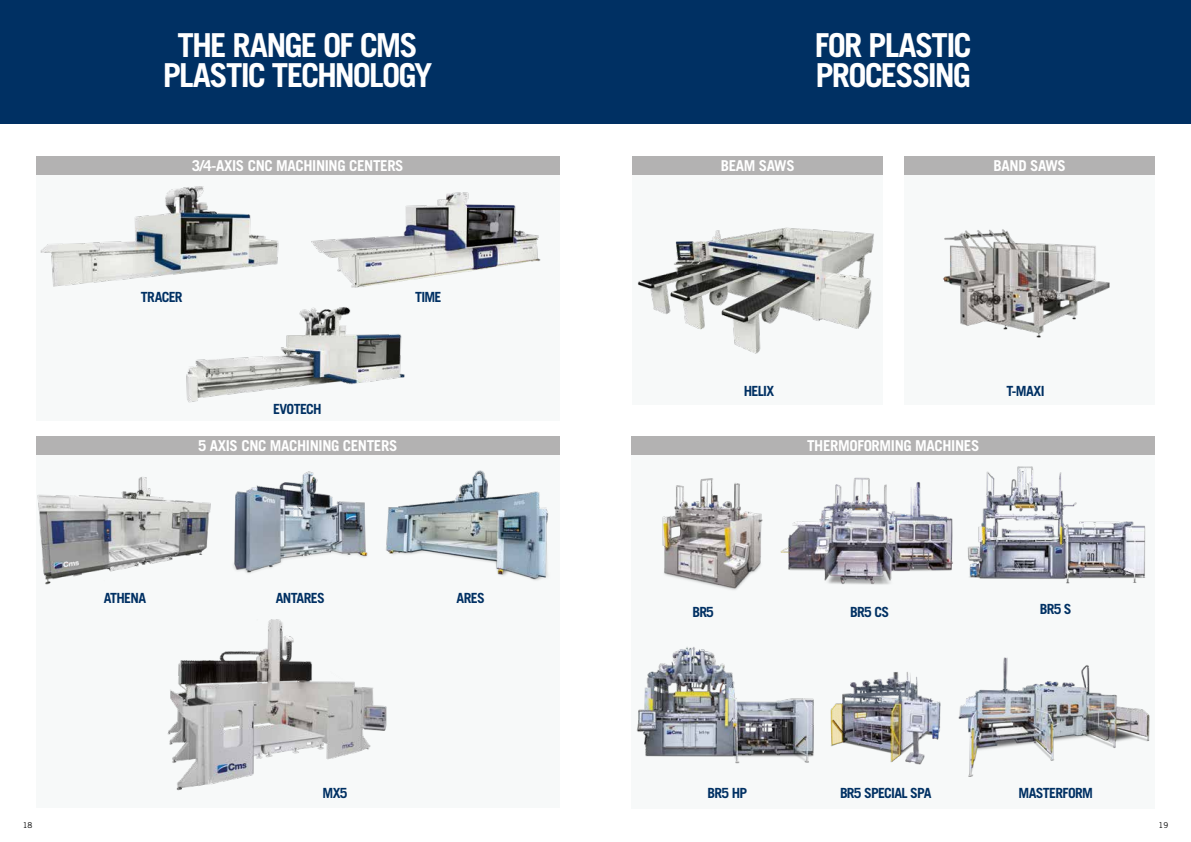
<style>
.page{position:relative;width:1191px;height:842px;background:#fff}
.page>*{position:absolute;margin:0;border:0;box-sizing:border-box;transform-origin:0 0}
.t1{font:700 33px/30.6px "Trade Gothic LT Std";letter-spacing:-.055em;color:#fff;text-align:center}
.t2{font:700 15px "Trade Gothic LT Std";letter-spacing:-.025em;color:#fff}
.t3{font:700 14px "Trade Gothic LT Std";letter-spacing:-.05em;color:#003063}
.t4{font:8px "Trade Gothic LT Std";color:#000}
</style>
<div class="page">
<div style="left:0;top:0;width:1191px;height:123px;background:#003063"></div>
<div style="left:36px;top:156px;width:523px;height:264px;background:#f7f9f9"></div>
<div style="left:36px;top:156px;width:523px;height:18px;background:#b3b2b2"></div>
<img style="left:40px;top:186px;width:239px;height:101px">
<div style="left:904px;top:156px;width:251px;height:248px;background:#f7f9f9"></div>
<div style="left:904px;top:156px;width:251px;height:18px;background:#b3b2b2"></div>
<img style="left:943px;top:229px;width:167px;height:109px">
<div style="left:631px;top:437px;width:524px;height:371px;background:#f7f9f9"></div>
<div style="left:631px;top:437px;width:524px;height:18px;background:#b3b2b2"></div>
<img style="left:636px;top:647px;width:178px;height:117px">
<img style="left:830px;top:672px;width:111px;height:93px">
<img style="left:958px;top:657px;width:192px;height:120px">
<img style="left:662px;top:478px;width:101px;height:112px">
<img style="left:780px;top:477px;width:173px;height:108px">
<img style="left:967px;top:466px;width:179px;height:118px">
<div style="left:632px;top:156px;width:251px;height:248px;background:#f7f9f9"></div>
<div style="left:632px;top:156px;width:251px;height:18px;background:#b3b2b2"></div>
<img style="left:637px;top:227px;width:237px;height:127px">
<img style="left:186px;top:307px;width:219px;height:96px">
<div style="left:36px;top:437px;width:523px;height:371px;background:#f7f9f9"></div>
<div style="left:36px;top:437px;width:523px;height:18px;background:#b3b2b2"></div>
<img style="left:37px;top:477px;width:174px;height:108px">
<img style="left:167px;top:619px;width:220px;height:172px">
<img style="left:386px;top:470px;width:163px;height:110px">
<img style="left:233px;top:471px;width:135px;height:102px">
<img style="left:311px;top:192px;width:230px;height:96px">
<h1 class="t1" style="left:163px;top:29px;width:271px">THE RANGE OF CMS<br>PLASTIC TECHNOLOGY</h1>
<p class="t2" style="left:192px;top:156px;width:213px">3/4-AXIS CNC MACHINING CENTERS</p>
<p class="t3" style="left:141px;top:288px;width:43px">TRACER</p>
<p class="t3" style="left:415px;top:288px;width:28px">TIME</p>
<p class="t3" style="left:273px;top:400px;width:50px">EVOTECH</p>
<p class="t2" style="left:198px;top:437px;width:201px">5 AXIS CNC MACHINING CENTERS</p>
<p class="t3" style="left:104px;top:590px;width:44px">ATHENA</p>
<p class="t3" style="left:276px;top:590px;width:51px">ANTARES</p>
<p class="t3" style="left:456px;top:590px;width:30px">ARES</p>
<p class="t3" style="left:322px;top:785px;width:27px">MX5</p>
<h1 class="t1" style="left:815px;top:29px;width:158px;text-align:left">FOR PLASTIC<br>PROCESSING</h1>
<p class="t2" style="left:720px;top:156px;width:75px">BEAM SAWS</p>
<p class="t2" style="left:993px;top:156px;width:74px">BAND SAWS</p>
<p class="t3" style="left:744px;top:382px;width:32px">HELIX</p>
<p class="t2" style="left:807px;top:436px;width:174px">THERMOFORMING MACHINES</p>
<p class="t3" style="left:1006px;top:382px;width:40px">T-MAXI</p>
<p class="t3" style="left:692px;top:603px;width:23px">BR5</p>
<p class="t3" style="left:850px;top:603px;width:41px">BR5 CS</p>
<p class="t3" style="left:1039px;top:600px;width:33px">BR5 S</p>
<p class="t3" style="left:707px;top:785px;width:41px">BR5 HP</p>
<p class="t3" style="left:840px;top:785px;width:93px">BR5 SPECIAL SPA</p>
<p class="t3" style="left:1018px;top:785px;width:76px">MASTERFORM</p>
<p class="t4" style="left:23px;top:820px;width:11px">18</p>
<p class="t4" style="left:1158px;top:820px;width:11px">19</p>
</div>
